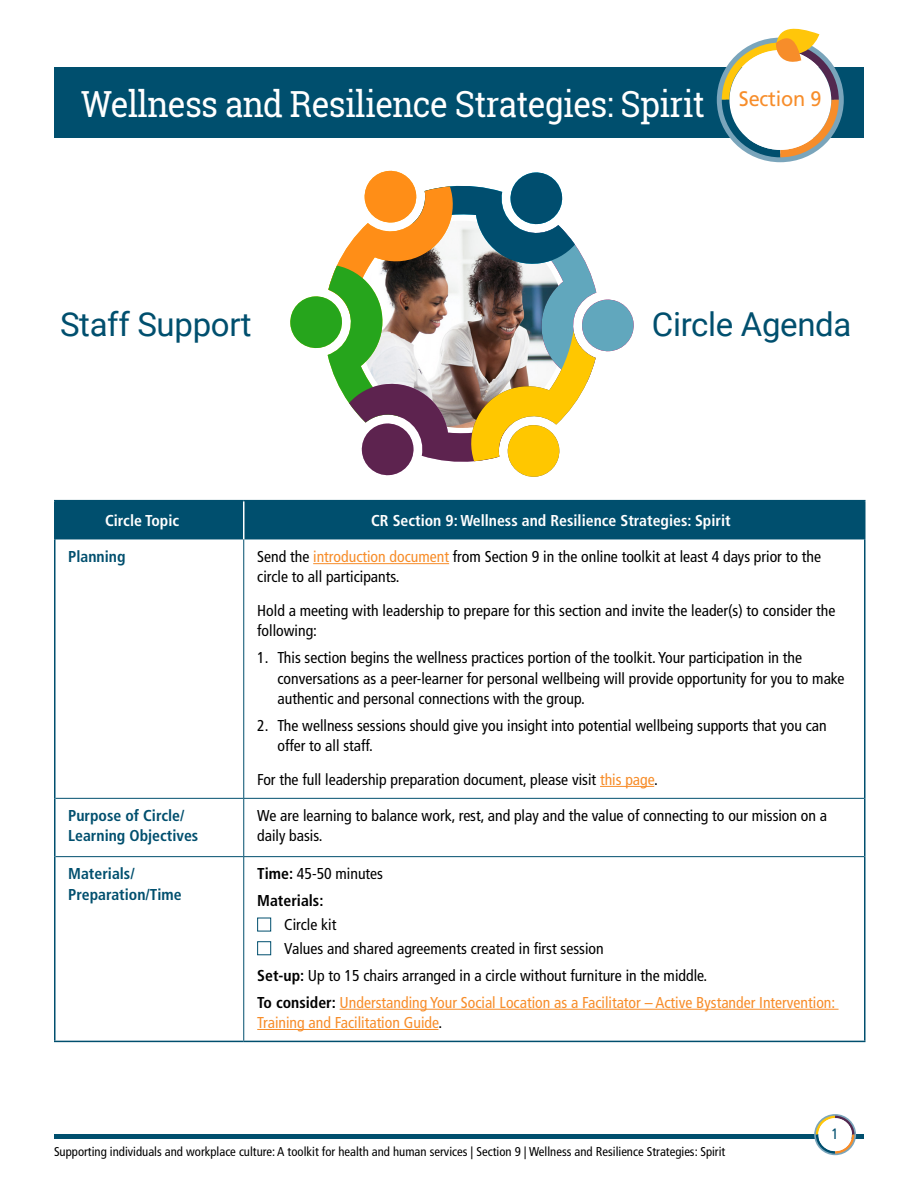
<style>
.page{position:relative;width:918px;height:1188px;background:#fff}
.page>*{position:absolute;margin:0;border:0;box-sizing:border-box;transform-origin:0 0}
.t1{font:36px "Roboto Slab";letter-spacing:-.02em;color:#fff;scale:.92 1}
.t2{font:33px "Roboto";letter-spacing:-.01em;color:#004f6e}
.t3{font:condensed 15.75px/20.2px "Frutiger LT Std";color:#000}
.t4{font:condensed 15.75px/27px "Frutiger LT Std";color:#f78d2a}
.t5{font:700 condensed 15.75px/20.2px "Frutiger LT Std";color:#004f6e}
.t6{font:700 condensed 15.75px "Frutiger LT Std";color:#fff}
.t7{font:700 condensed 15.75px/27px "Frutiger LT Std";color:#000}
.t8{font:condensed 15px "Frutiger LT Std";color:#004f6e}
.t9{font:condensed 12.75px "Frutiger LT Std";color:#000}
.s1{color:#f78d2a}
.s2{font-weight:400}
.s3{font-weight:700;color:#000}
.s4{color:#000}
</style>
<div class="page">
<div style="left:54px;top:68px;width:810px;height:70px;background:#004f6e"></div>
<svg style="left:717px;top:28px;width:127px;height:134px"></svg>
<hr style="left:54px;top:1134px;width:810px;height:4px;background:#004f6e">
<svg style="left:814px;top:1114px;width:42px;height:41px"></svg>
<div style="left:818px;top:1118px;width:34px;height:33px;background:#fff;border-radius:50%"></div>
<svg style="left:290px;top:170px;width:344px;height:307px"></svg>
<div style="left:56px;top:501px;width:808px;height:38px;background:#004f6e"></div>
<hr style="left:54px;top:500px;width:190px;height:1px;background:#004f6e">
<hr style="left:54px;top:501px;width:2px;height:38px;background:#004f6e">
<hr style="left:244px;top:500px;width:622px;height:1px;background:#004f6e">
<hr style="left:864px;top:501px;width:2px;height:38px;background:#004f6e">
<hr style="left:54px;top:539px;width:2px;height:259px;background:#004f6e">
<hr style="left:864px;top:539px;width:2px;height:259px;background:#004f6e">
<hr style="left:54px;top:798px;width:2px;height:59px;background:#004f6e">
<hr style="left:864px;top:798px;width:2px;height:59px;background:#004f6e">
<hr style="left:54px;top:857px;width:2px;height:184px;background:#004f6e">
<hr style="left:864px;top:857px;width:2px;height:184px;background:#004f6e">
<hr style="left:54px;top:1041px;width:190px;height:1px;background:#004f6e">
<hr style="left:244px;top:1041px;width:622px;height:1px;background:#004f6e">
<hr style="left:243px;top:501px;width:1px;height:38px;background:#fff">
<hr style="left:243px;top:539px;width:1px;height:259px;background:#004f6e">
<hr style="left:56px;top:798px;width:188px;height:1px;background:#004f6e">
<hr style="left:244px;top:798px;width:620px;height:1px;background:#004f6e">
<hr style="left:243px;top:799px;width:1px;height:57px;background:#004f6e">
<hr style="left:56px;top:856px;width:188px;height:1px;background:#004f6e">
<hr style="left:244px;top:856px;width:620px;height:1px;background:#004f6e">
<hr style="left:243px;top:857px;width:1px;height:184px;background:#004f6e">
<hr style="left:313px;top:563px;width:136px;height:1px;background:#f78d2a">
<hr style="left:600px;top:786px;width:54px;height:1px;background:#f78d2a">
<hr style="left:340px;top:1009px;width:499px;height:1px;background:#f78d2a">
<hr style="left:257px;top:1029px;width:181px;height:1px;background:#f78d2a">
<div style="left:257px;top:918px;width:14px;height:13px;border:1px solid #004f6e"></div>
<div style="left:257px;top:941px;width:14px;height:14px;border:1px solid #004f6e"></div>
<h1 class="t1" style="left:81px;top:79px;width:807px">Wellness and Resilience Strategies: Spirit <sup>Section</sup> <sup>9</sup></h1>
<h2 class="t2" style="left:60px;top:301px;width:193px">Staff Support</h2>
<h2 class="t2" style="left:652px;top:301px;width:201px">Circle Agenda</h2>
<p class="t6" style="left:105px;top:511px;width:76px">Circle Topic</p>
<p class="t6" style="left:371px;top:511px;width:361px">CR Section 9: Wellness and Resilience Strategies: Spirit</p>
<p class="t5" style="left:68px;top:547px;width:59px">Planning</p>
<p class="t3" style="left:257px;top:547px;width:565px">Send the <span class="s1">introduction document</span> from Section 9 in the online toolkit at least 4 days prior to the circle to all participants.</p>
<p class="t3" style="left:257px;top:601px;width:580px">Hold a meeting with leadership to prepare for this section and invite the leader(s) to consider the following:</p>
<p class="t3" style="left:278px;top:648px;width:568px;text-indent:-20px">1. This section begins the wellness practices portion of the toolkit. Your participation in the conversations as a peer-learner for personal wellbeing will provide opportunity for you to make authentic and personal connections with the group.</p>
<p class="t3" style="left:278px;top:715px;width:551px;text-indent:-20px">2. The wellness sessions should give you insight into potential wellbeing supports that you can offer to all staff.</p>
<p class="t3" style="left:257px;top:769px;width:402px">For the full leadership preparation document, please visit <span class="s1">this page</span>.</p>
<p class="t5" style="left:68px;top:805px;width:132px">Purpose of Circle/<br>Learning Objectives</p>
<p class="t3" style="left:257px;top:805px;width:571px">We are learning to balance work, rest, and play and the value of connecting to our mission on a daily basis.</p>
<p class="t5" style="left:68px;top:864px;width:115px">Materials/<br>Preparation/Time</p>
<p class="t7" style="left:257px;top:860px;width:127px">Time: <span class="s2">45-50 minutes<br></span>Materials:</p>
<p class="t3" style="left:284px;top:913px;width:321px;line-height:23.7px">Circle kit<br>Values and shared agreements created in first session</p>
<p class="t4" style="left:257px;top:962px;width:580px"><span class="s3">Set-up:</span> <span class="s4">Up to 15 chairs arranged in a circle without furniture in the middle.<br></span><span class="s3">To consider:</span> Understanding Your Social Location as a Facilitator – Active Bystander Intervention:</p>
<p class="t4" style="left:257px;top:1009px;width:187px">Training and Facilitation Guide<span class="s4">.</span></p>
<p class="t9" style="left:54px;top:1144px;width:673px">Supporting individuals and workplace culture: A toolkit for health and human services | Section 9 | Wellness and Resilience Strategies: Spirit</p>
<p class="t8" style="left:832px;top:1125px;width:9px">1</p>
</div>
